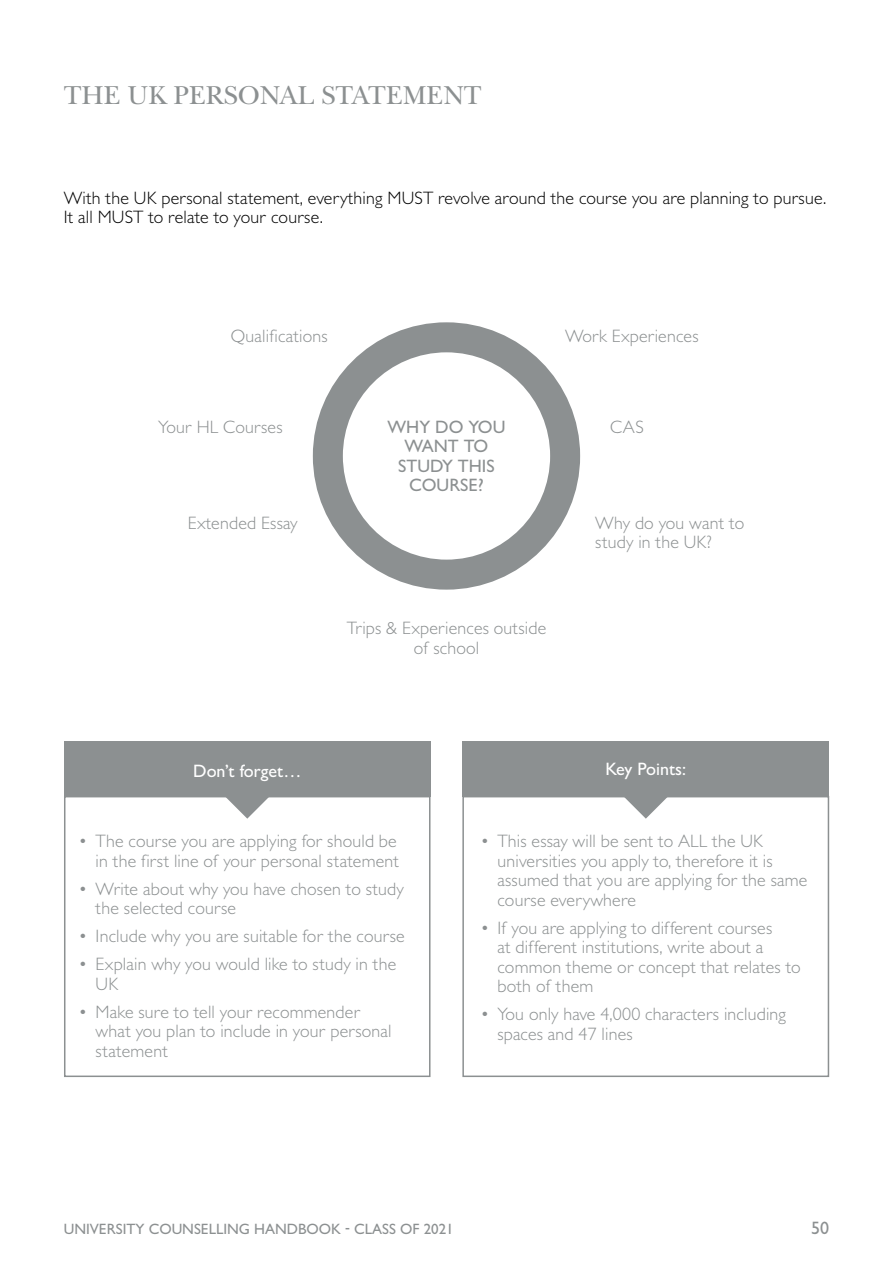
<style>
.page{position:relative;width:893px;height:1263px;background:#fff}
.page>*{position:absolute;margin:0;border:0;box-sizing:border-box;transform-origin:0 0}
.t1{font:27px "New Baskerville Std";color:#8c9091}
.t2{font:300 18px/19.5px "Gill Sans MT Std";letter-spacing:.01em;color:#8c9091}
.t3{font:300 18px/19.5px "Gill Sans MT Std";letter-spacing:.01em;color:#000}
.t4{font:500 18px/19.5px "Gill Sans MT Std";color:#8c9091;text-align:center}
.t5{font:500 18px "Gill Sans MT Std";color:#fff}
.t6{font:500 15px "Gill Sans MT Std";color:#8c9091}
</style>
<div class="page">
<div style="left:313px;top:322px;width:267px;height:268px;border:30px solid #8c9091;border-radius:50%"></div>
<div style="left:462px;top:796px;width:367px;height:281px;border:2px solid #8c9091"></div>
<div style="left:462px;top:741px;width:367px;height:56px;background:#8c9091"></div>
<div style="left:64px;top:796px;width:366px;height:281px;border:2px solid #8c9091"></div>
<div style="left:64px;top:741px;width:366px;height:56px;background:#8c9091"></div>
<svg style="left:225px;top:797px;width:45px;height:22px"></svg>
<svg style="left:623px;top:797px;width:45px;height:22px"></svg>
<h1 class="t1" style="left:64px;top:79px;width:419px">THE UK PERSONAL STATEMENT</h1>
<p class="t3" style="left:64px;top:188px;width:764px">With the UK personal statement, everything MUST revolve around the course you are planning to pursue.<br>It all MUST to relate to your course.</p>
<p class="t2" style="left:231px;top:326px;width:98px">Qualifications</p>
<p class="t2" style="left:565px;top:326px;width:135px">Work Experiences</p>
<p class="t2" style="left:158px;top:417px;width:126px">Your HL Courses</p>
<p class="t2" style="left:188px;top:513px;width:111px">Extended Essay</p>
<p class="t4" style="left:387px;top:417px;width:120px">WHY DO YOU<br>WANT TO<br>STUDY THIS<br>COURSE?</p>
<p class="t2" style="left:347px;top:618px;width:201px;text-align:center">Trips &amp; Experiences outside of school</p>
<p class="t2" style="left:610px;top:417px;width:35px">CAS</p>
<p class="t2" style="left:595px;top:513px;width:150px">Why do you want to study in the UK?</p>
<p class="t5" style="left:193px;top:760px;width:110px">Don’t forget…</p>
<p class="t5" style="left:605px;top:758px;width:82px">Key Points:</p>
<p class="t2" style="left:79px;top:831px;width:322px;text-align:right">• The course you are applying for should be in the first line of your personal statement</p>
<p class="t2" style="left:96px;top:879px;width:310px;text-indent:-17px">• Write about why you have chosen to study the selected course</p>
<p class="t2" style="left:79px;top:926px;width:328px">• Include why you are suitable for the course</p>
<p class="t2" style="left:96px;top:954px;width:302px;text-indent:-17px">• Explain why you would like to study in the<br>UK</p>
<p class="t2" style="left:96px;top:1002px;width:297px;text-indent:-17px">• Make sure to tell your recommender what you plan to include in your personal statement</p>
<p class="t2" style="left:497px;top:831px;width:312px;text-indent:-17px">• This essay will be sent to ALL the UK universities you apply to, therefore it is assumed that you are applying for the same course everywhere</p>
<p class="t2" style="left:497px;top:918px;width:305px;text-indent:-17px">• If you are applying to different courses<br>at different institutions, write about a common theme or concept that relates to both of them</p>
<p class="t2" style="left:497px;top:1004px;width:290px;text-indent:-17px">• You only have 4,000 characters including spaces and 47 lines</p>
<p class="t6" style="left:64px;top:1220px;width:391px">UNIVERSITY COUNSELLING HANDBOOK - CLASS OF 2021</p>
<p class="t4" style="left:811px;top:1218px;width:19px">50</p>
</div>
